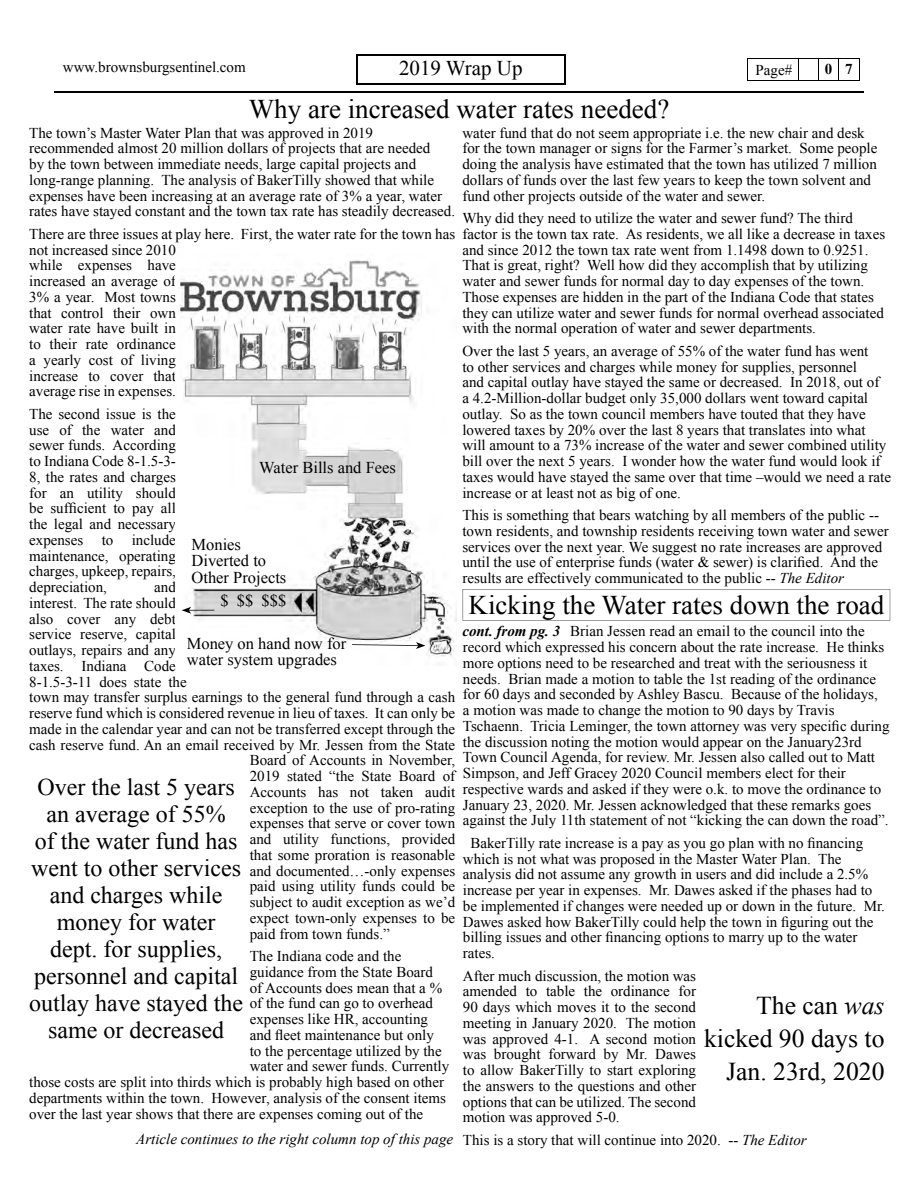
<style>
.page{position:relative;width:918px;height:1188px;background:#fff}
.page>*{position:absolute;margin:0;border:0;box-sizing:border-box;transform-origin:0 0}
.t1{font:27px "Times New Roman";color:#000}
.t2{font:25.65px/33px "Times New Roman";color:#000;text-align:right}
.t3{font:24px/27px "Times New Roman";color:#000;text-align:center}
.t4{font:21px "Times New Roman";color:#000}
.t5{font:16.5px/16.5px "Times New Roman";color:#000}
.t6{font:15px/15.8px "Times New Roman";color:#000}
.t7{font:italic 15px "Times New Roman";color:#000}
.t8{font:italic 700 15px "Times New Roman";color:#000}
.t9{font:700 15px "Times New Roman";color:#000}
.s1{font-style:italic}
.s2{color:#fff}
</style>
<div class="page">
<hr style="left:356px;top:54px;width:210px;height:1px;background:#000">
<svg style="left:356px;top:55px;width:1px;height:29px"></svg>
<hr style="left:564px;top:55px;width:2px;height:29px;background:#000">
<hr style="left:356px;top:84px;width:210px;height:1px;background:#000">
<hr style="left:54px;top:91px;width:810px;height:2px;background:#000">
<hr style="left:747px;top:58px;width:51px;height:1px;background:#000">
<svg style="left:747px;top:59px;width:1px;height:21px"></svg>
<hr style="left:747px;top:80px;width:51px;height:1px;background:#000">
<svg style="left:798px;top:58px;width:62px;height:23px"></svg>
<img style="left:180px;top:260px;width:277px;height:397px">
<svg style="left:352px;top:642px;width:73px;height:7px"></svg>
<svg style="left:180px;top:582px;width:34px;height:45px"></svg>
<svg style="left:463px;top:589px;width:427px;height:32px"></svg>
<p class="t6" style="left:63px;top:61px;width:184px">www.brownsburgsentinel.com</p>
<h3 class="t4" style="left:399px;top:60px;width:125px">2019 Wrap Up</h3>
<p class="t6" style="left:756px;top:63px;width:38px">Page#</p>
<p class="t9" style="left:825px;top:64px;width:29px">0 7</p>
<h1 class="t1" style="left:249px;top:98px;width:422px">Why are increased water rates needed?</h1>
<p class="t6" style="left:462px;top:126px;width:417px">water fund that do not seem appropriate i.e. the new chair and desk for the town manager or signs for the Farmer’s market. Some people doing the analysis have estimated that the town has utilized 7 million dollars of funds over the last few years to keep the town solvent and fund other projects outside of the water and sewer.</p>
<p class="t6" style="left:462px;top:211px;width:424px">Why did they need to utilize the water and sewer fund? The third factor is the town tax rate. As residents, we all like a decrease in taxes and since 2012 the town tax rate went from 1.1498 down to 0.9251.<br>That is great, right? Well how did they accomplish that by utilizing water and sewer funds for normal day to day expenses of the town.<br>Those expenses are hidden in the part of the Indiana Code that states they can utilize water and sewer funds for normal overhead associated with the normal operation of water and sewer departments.</p>
<p class="t6" style="left:462px;top:344px;width:430px">Over the last 5 years, an average of 55% of the water fund has went<br>to other services and charges while money for supplies, personnel<br>and capital outlay have stayed the same or decreased. In 2018, out of<br>a 4.2-Million-dollar budget only 35,000 dollars went toward capital outlay. So as the town council members have touted that they have lowered taxes by 20% over the last 8 years that translates into what will amount to a 73% increase of the water and sewer combined utility bill over the next 5 years. I wonder how the water fund would look if taxes would have stayed the same over that time –would we need a rate increase or at least not as big of one.</p>
<p class="t6" style="left:462px;top:508px;width:428px">This is something that bears watching by all members of the public -- town residents, and township residents receiving town water and sewer services over the next year. We suggest no rate increases are approved until the use of enterprise funds (water &amp; sewer) is clarified. And the results are effectively communicated to the public -- <span class="s1">The Editor</span></p>
<p class="t6" style="left:29px;top:126px;width:428px">The town’s Master Water Plan that was approved in 2019 recommended almost 20 million dollars of projects that are needed<br>by the town between immediate needs, large capital projects and long-range planning. The analysis of BakerTilly showed that while expenses have been increasing at an average rate of 3% a year, water rates have stayed constant and the town tax rate has steadily decreased.</p>
<p class="t6" style="left:29px;top:227px;width:428px">There are three issues at play here. First, the water rate for the town has not increased since 2010<br>while expenses have<br>increased an average o<span class="s2">f<br></span>3% a year. Most towns<br>that control their own<br>water rate have built in<br>to their rate ordinance<br>a yearly cost of living<br>increase to cover th<span class="s2">at<br></span>average rise in expenses.</p>
<p class="t6" style="left:29px;top:407px;width:148px;text-align:justify">The second issue is the use of the water a<span class="s2">nd </span>sewer funds. According to Indiana Code 8-1.5-3- 8, the rates and charges for an utility shoul<span class="s2">d </span>be sufficient to pay all the legal and necessary expenses to include maintenance, operating charges, upkeep, repairs, depreciation,</p>
<p class="t5" style="left:259px;top:460px;width:138px">Water Bills and Fees</p>
<p class="t5" style="left:192px;top:537px;width:96px">Monies<br>Diverted to<br>Other Projects</p>
<p class="t5" style="left:220px;top:594px;width:67px">$ $$ $$$</p>
<p class="t6" style="left:154px;top:580px;width:23px">an<span class="s2">d</span></p>
<p class="t6" style="left:29px;top:596px;width:148px">interest. The rate shou<span class="s2">ld</span></p>
<p class="t6" style="left:29px;top:612px;width:148px">also cover any deb<span class="s2">t</span></p>
<p class="t6" style="left:29px;top:628px;width:148px">service reserve, capital</p>
<p class="t6" style="left:29px;top:643px;width:148px">outlays, repairs and any</p>
<p class="t6" style="left:29px;top:659px;width:148px">taxes. Indiana Code</p>
<p class="t6" style="left:29px;top:675px;width:159px">8-1.5-3-11 does state the</p>
<p class="t6" style="left:29px;top:691px;width:428px">town may transfer surplus earnings to the general fund through a cash</p>
<p class="t6" style="left:29px;top:706px;width:428px">reserve fund which is considered revenue in lieu of taxes. It can only be</p>
<p class="t6" style="left:29px;top:722px;width:428px">made in the calendar year and can not be transferred except through the</p>
<p class="t6" style="left:29px;top:738px;width:428px">cash reserve fund. An an email received by Mr. Jessen from the State</p>
<p class="t6" style="left:250px;top:754px;width:207px">Board of Accounts in November,</p>
<p class="t6" style="left:250px;top:769px;width:207px">2019 stated “the State Board of</p>
<p class="t6" style="left:250px;top:785px;width:207px">Accounts has not taken audit</p>
<p class="t6" style="left:250px;top:801px;width:207px">exception to the use of pro-rating</p>
<p class="t6" style="left:250px;top:817px;width:207px">expenses that serve or cover town</p>
<p class="t6" style="left:250px;top:832px;width:207px">and utility functions, provided</p>
<p class="t6" style="left:250px;top:848px;width:207px">that some proration is reasonable</p>
<p class="t6" style="left:250px;top:864px;width:207px">and documented…-only expenses</p>
<p class="t6" style="left:250px;top:880px;width:207px">paid using utility funds could be</p>
<p class="t6" style="left:250px;top:895px;width:207px">subject to audit exception as we’d</p>
<p class="t6" style="left:250px;top:911px;width:207px">expect town-only expenses to be</p>
<p class="t6" style="left:250px;top:927px;width:141px">paid from town funds.”</p>
<p class="t6" style="left:250px;top:949px;width:153px">The Indiana code and the</p>
<p class="t6" style="left:250px;top:965px;width:185px">guidance from the State Board</p>
<p class="t6" style="left:250px;top:981px;width:194px">of Accounts does mean that a %</p>
<p class="t6" style="left:250px;top:997px;width:185px">of the fund can go to overhead</p>
<p class="t6" style="left:250px;top:1012px;width:180px">expenses like HR, accounting</p>
<p class="t6" style="left:250px;top:1028px;width:186px">and fleet maintenance but only</p>
<p class="t6" style="left:250px;top:1044px;width:194px">to the percentage utilized by the</p>
<p class="t6" style="left:250px;top:1060px;width:201px">water and sewer funds. Currently</p>
<p class="t6" style="left:29px;top:1075px;width:416px">those costs are split into thirds which is probably high based on other</p>
<p class="t6" style="left:29px;top:1091px;width:418px">departments within the town. However, analysis of the consent items</p>
<p class="t6" style="left:29px;top:1107px;width:396px">over the last year shows that there are expenses coming out of the</p>
<h1 class="t1" style="left:469px;top:595px;width:417px">Kicking the Water rates down the road</h1>
<p class="t6" style="left:463px;top:625px;width:428px;text-indent:107px">Brian Jessen read an email to the council into the record which expressed his concern about the rate increase. He thinks more options need to be researched and treat with the seriousness it needs. Brian made a motion to table the 1st reading of the ordinance for 60 days and seconded by Ashley Bascu. Because of the holidays,<br>a motion was made to change the motion to 90 days by Travis Tschaenn. Tricia Leminger, the town attorney was very specific during the discussion noting the motion would appear on the January23rd Town Council Agenda, for review. Mr. Jessen also called out to Matt Simpson, and Jeff Gracey 2020 Council members elect for their respective wards and asked if they were o.k. to move the ordinance to January 23, 2020. Mr. Jessen acknowledged that these remarks goes against the July 11th statement of not “kicking the can down the road”.</p>
<p class="t6" style="left:463px;top:836px;width:423px;text-indent:8px">BakerTilly rate increase is a pay as you go plan with no financing which is not what was proposed in the Master Water Plan. The analysis did not assume any growth in users and did include a 2.5% increase per year in expenses. Mr. Dawes asked if the phases had to be implemented if changes were needed up or down in the future. Mr.<br>Dawes asked how BakerTilly could help the town in figuring out the billing issues and other financing options to marry up to the water rates.</p>
<p class="t6" style="left:463px;top:969px;width:235px;text-align:justify">After much discussion, the motion was amended to table the ordinance for 90 days which moves it to the second meeting in January 2020. The motion was approved 4-1. A second motion was brought forward by Mr. Dawes to allow BakerTilly to start exploring the answers to the questions and other options that can be utilized. The second motion was approved 5-0.</p>
<p class="t6" style="left:463px;top:1133px;width:345px">This is a story that will continue into 2020. -- <span class="s1">The Editor</span></p>
<p class="t8" style="left:462px;top:626px;width:99px">cont. from pg. 3</p>
<p class="t5" style="left:187px;top:636px;width:161px">Money on hand now for water system upgrades</p>
<h3 class="t3" style="left:29px;top:776px;width:215px">Over the last 5 years an average of 55%<br>of the water fund has went to other services and charges while money for water<br>dept. for supplies, personnel and capital outlay have stayed the same or decreased</h3>
<h2 class="t2" style="left:704px;top:991px;width:182px">The can <span class="s1">was </span>kicked 90 days to<br>Jan. 23rd, 2020</h2>
<p class="t7" style="left:136px;top:1134px;width:319px">Article continues to the right column top of this page</p>
</div>
